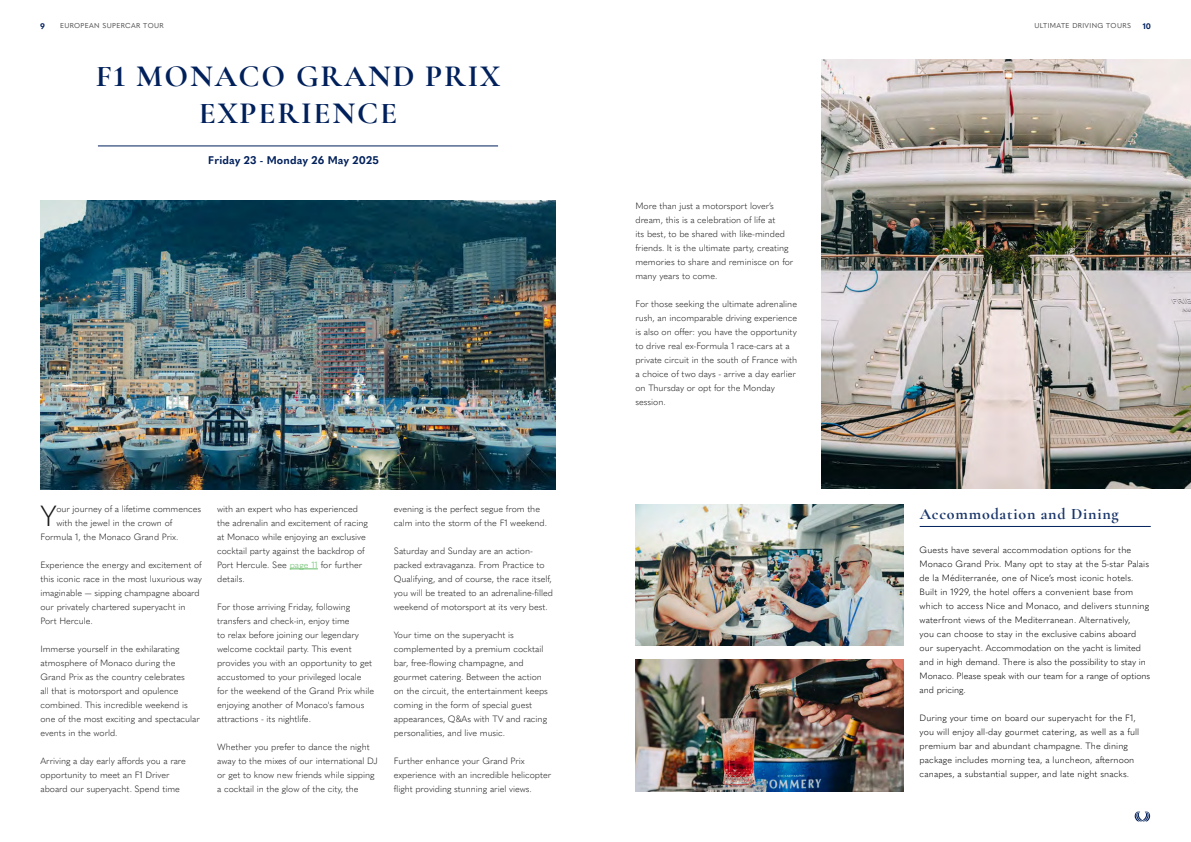
<style>
.page{position:relative;width:1191px;height:842px;background:#fff}
.page>*{position:absolute;margin:0;border:0;box-sizing:border-box;transform-origin:0 0}
.t1{font:700 31px/37.2px "Cormorant Garamond";letter-spacing:.06em;color:#00205b;text-align:center}
.t2{font:300 28.8px "Quasimoda";color:#1a1a1a}
.t3{font:700 16px "Cormorant Garamond";letter-spacing:.05em;color:#1a366b}
.t4{font:700 11px "Quasimoda";letter-spacing:.01em;color:#00205b}
.t5{font:300 9px/14px "Quasimoda";letter-spacing:-.005em;color:#1a1a1a}
.t6{font:300 9px/14px "Quasimoda";letter-spacing:.01em;color:#000}
.t7{font:700 8px "Quasimoda";color:#00205b}
.t8{font:7px "Quasimoda";letter-spacing:.05em;color:#4d4d4d}
.s1{color:#66bd67}
</style>
<div class="page">
<svg style="left:1134px;top:811px;width:16px;height:10px"></svg>
<img style="left:40px;top:200px;width:515px;height:289px">
<svg style="left:290px;top:569px;width:28px;height:1px"></svg>
<hr style="left:98px;top:146px;width:400px;height:1px;background:#00205b">
<img style="left:635px;top:660px;width:268px;height:132px">
<hr style="left:919px;top:526px;width:231px;height:1px;background:#00205b">
<img style="left:821px;top:59px;width:370px;height:429px">
<img style="left:635px;top:504px;width:268px;height:142px">
<p class="t7" style="left:40px;top:20px;width:6px">9</p>
<p class="t8" style="left:60px;top:21px;width:105px">EUROPEAN SUPERCAR TOUR</p>
<p class="t8" style="left:1034px;top:21px;width:98px">ULTIMATE DRIVING TOURS</p>
<p class="t7" style="left:1142px;top:20px;width:10px">10</p>
<h1 class="t1" style="left:96px;top:57px;width:406px">F1 MONACO GRAND PRIX<br>EXPERIENCE</h1>
<p class="t4" style="left:208px;top:152px;width:172px">Friday 23 - Monday 26 May 2025</p>
<h2 class="t2" style="left:40px;top:494px;width:18px">Y</h2>
<p class="t5" style="left:56px;top:501px;width:146px">our journey of a lifetime commences</p>
<p class="t5" style="left:56px;top:515px;width:117px">with the jewel in the crown of</p>
<p class="t5" style="left:40px;top:529px;width:139px">Formula 1, the Monaco Grand Prix.</p>
<p class="t5" style="left:40px;top:557px;width:163px">Experience the energy and excitement of this iconic race in the most luxurious way imaginable — sipping champagne aboard our privately chartered superyacht in Port Hercule.</p>
<p class="t5" style="left:40px;top:641px;width:161px">Immerse yourself in the exhilarating atmosphere of Monaco during the Grand Prix as the country celebrates<br>all that is motorsport and opulence combined. This incredible weekend is one of the most exciting and spectacular events in the world.</p>
<p class="t5" style="left:40px;top:753px;width:147px">Arriving a day early affords you a rare opportunity to meet an F1 Driver aboard our superyacht. Spend time</p>
<p class="t5" style="left:217px;top:501px;width:152px">with an expert who has experienced the adrenalin and excitement of racing at Monaco while enjoying an exclusive cocktail party against the backdrop of<br>Port Hercule. See <span class="s1">page 11</span> for further details.</p>
<p class="t5" style="left:217px;top:599px;width:158px">For those arriving Friday, following transfers and check-in, enjoy time<br>to relax before joining our legendary welcome cocktail party. This event provides you with an opportunity to get accustomed to your privileged locale for the weekend of the Grand Prix while enjoying another of Monaco's famous attractions - its nightlife.</p>
<p class="t5" style="left:217px;top:739px;width:162px">Whether you prefer to dance the night away to the mixes of our international DJ or get to know new friends while sipping a cocktail in the glow of the city, the</p>
<p class="t5" style="left:394px;top:501px;width:155px">evening is the perfect segue from the calm into the storm of the F1 weekend.</p>
<p class="t5" style="left:394px;top:543px;width:161px">Saturday and Sunday are an action&shy;packed extravaganza. From Practice to Qualifying, and of course, the race itself, you will be treated to an adrenaline-filled weekend of motorsport at its very best.</p>
<p class="t5" style="left:394px;top:627px;width:156px">Your time on the superyacht is complemented by a premium cocktail bar, free-flowing champagne, and gourmet catering. Between the action on the circuit, the entertainment keeps coming in the form of special guest appearances, Q&amp;As with TV and racing personalities, and live music.</p>
<p class="t5" style="left:394px;top:753px;width:159px">Further enhance your Grand Prix experience with an incredible helicopter flight providing stunning ariel views.</p>
<p class="t5" style="left:635px;top:198px;width:159px">More than just a motorsport lover’s dream, this is a celebration of life at<br>its best, to be shared with like-minded friends. It is the ultimate party, creating memories to share and reminisce on for many years to come.</p>
<p class="t5" style="left:635px;top:296px;width:163px">For those seeking the ultimate adrenaline rush, an incomparable driving experience is also on offer: you have the opportunity to drive real ex-Formula 1 race-cars at a private circuit in the south of France with a choice of two days - arrive a day earlier on Thursday or opt for the Monday session.</p>
<h3 class="t3" style="left:919px;top:504px;width:201px">Accommodation and Dining</h3>
<p class="t6" style="left:919px;top:542px;width:232px">Guests have several accommodation options for the Monaco Grand Prix. Many opt to stay at the 5-star Palais de la Méditerranée, one of Nice’s most iconic hotels.<br>Built in 1929, the hotel offers a convenient base from which to access Nice and Monaco, and delivers stunning waterfront views of the Mediterranean. Alternatively,<br>you can choose to stay in the exclusive cabins aboard our superyacht. Accommodation on the yacht is limited and in high demand. There is also the possibility to stay in Monaco. Please speak with our team for a range of options and pricing.</p>
<p class="t6" style="left:919px;top:710px;width:221px">During your time on board our superyacht for the F1, you will enjoy all-day gourmet catering, as well as a full premium bar and abundant champagne. The dining package includes morning tea, a luncheon, afternoon canapes, a substantial supper, and late night snacks.</p>
</div>
